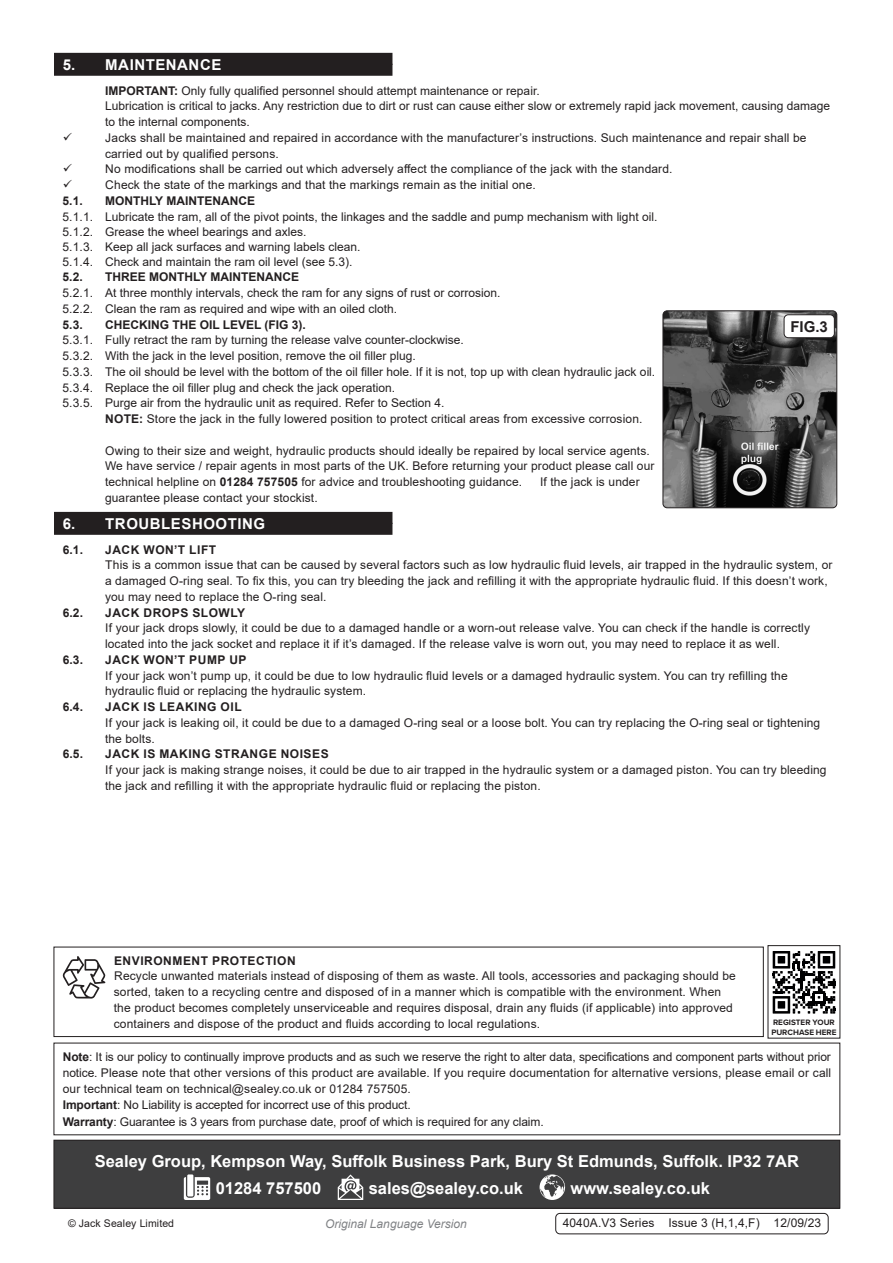
<style>
.page{position:relative;width:893px;height:1263px;background:#fff}
.page>*{position:absolute;margin:0;border:0;box-sizing:border-box;transform-origin:0 0}
.Footer_Contact_Information{font:700 16.5px "Arial";color:#fff}
.t1{font:700 15px "Arial";letter-spacing:.035em;color:#fff}
.t2{font:700 15px "Arial";color:#231f20}
.Body__Tabbed{font:12px/15.8px "Arial";letter-spacing:.01em;color:#231f20}
.Body{font:12px/15.8px "Arial";letter-spacing:.01em;color:#231f20}
.Important_Notification_Body{font:12px/16.2px "Arial";letter-spacing:-.01em;color:#231f20;text-align:justify}
.Body-2{font:700 12px "Arial";letter-spacing:.045em;color:#231f20}
.Body-3{font:700 12px "Arial";color:#231f20}
.Body__Footer{font:12px "Arial";letter-spacing:.01em;color:#231f20}
.t3{font:italic 12px "Arial";color:#808285}
.Body__Justified__7pt{font:10.5px "Arial";letter-spacing:.01em;color:#231f20}
.t4{font:700 8.1px/9.4px "Proxima Nova";color:#231f20}
.s1{font-weight:700}
</style>
<div class="page">
<div style="left:54px;top:1140px;width:786px;height:68px;background:#3e3e3f"></div>
<svg style="left:184px;top:1177px;width:26px;height:23px"></svg>
<div style="left:187px;top:1174px;width:6px;height:22px;background:#fff"></div>
<svg style="left:338px;top:1174px;width:25px;height:26px"></svg>
<svg style="left:540px;top:1174px;width:25px;height:26px"></svg>
<div style="left:54px;top:1140px;width:786px;height:68px;border:1px solid #231f20"></div>
<div style="left:54px;top:947px;width:710px;height:90px;border:1px solid #231f20"></div>
<svg style="left:63px;top:956px;width:42px;height:42px"></svg>
<svg style="left:772px;top:951px;width:64px;height:63px"></svg>
<div style="left:54px;top:64px;width:338px;height:12px;background:#231f20"></div>
<div style="left:54px;top:53px;width:338px;height:12px;background:#231f20"></div>
<div style="left:54px;top:523px;width:338px;height:12px;background:#231f20"></div>
<div style="left:54px;top:512px;width:338px;height:12px;background:#231f20"></div>
<img style="left:663px;top:311px;width:174px;height:197px">
<div style="left:663px;top:310px;width:174px;height:198px;border:1px solid #231f20;border-radius:4px"></div>
<div style="left:784px;top:315px;width:50px;height:23px;background:#fff;border-radius:4px"></div>
<div style="left:784px;top:314px;width:51px;height:24px;border:1px solid #231f20;border-radius:4px"></div>
<div style="left:555px;top:1213px;width:273px;height:21px;border:1px solid #231f20;border-radius:4px"></div>
<p class="t1" style="left:63px;top:54px;width:160px">5. MAINTENANCE</p>
<p class="Body__Tabbed" style="left:105px;top:82px;width:436px"><span class="s1">IMPORTANT:</span> Only fully qualified personnel should attempt maintenance or repair.</p>
<p class="Body__Tabbed" style="left:105px;top:98px;width:726px">Lubrication is critical to jacks. Any restriction due to dirt or rust can cause either slow or extremely rapid jack movement, causing damage to the internal components.</p>
<p class="Body" style="left:105px;top:130px;width:703px">Jacks shall be maintained and repaired in accordance with the manufacturer’s instructions. Such maintenance and repair shall be carried out by qualified persons.</p>
<p class="Body" style="left:105px;top:161px;width:569px">No modifications shall be carried out which adversely affect the compliance of the jack with the standard.</p>
<p class="Body" style="left:105px;top:177px;width:432px">Check the state of the markings and that the markings remain as the initial one.</p>
<p class="Body-2" style="left:63px;top:192px;width:22px">5.1.</p>
<p class="Body-3" style="left:105px;top:192px;width:152px">MONTHLY MAINTENANCE</p>
<p class="Body" style="left:63px;top:208px;width:596px">5.1.1. Lubricate the ram, all of the pivot points, the linkages and the saddle and pump mechanism with light oil.</p>
<p class="Body" style="left:63px;top:223px;width:245px">5.1.2. Grease the wheel bearings and axles.</p>
<p class="Body" style="left:63px;top:238px;width:299px">5.1.3. Keep all jack surfaces and warning labels clean.</p>
<p class="Body" style="left:63px;top:253px;width:291px">5.1.4. Check and maintain the ram oil level (see 5.3).</p>
<p class="Body-2" style="left:63px;top:269px;width:22px">5.2.</p>
<p class="Body-3" style="left:105px;top:269px;width:196px">THREE MONTHLY MAINTENANCE</p>
<p class="Body" style="left:63px;top:285px;width:440px">5.2.1. At three monthly intervals, check the ram for any signs of rust or corrosion.</p>
<p class="Body" style="left:63px;top:301px;width:336px">5.2.2. Clean the ram as required and wipe with an oiled cloth.</p>
<p class="Body-2" style="left:63px;top:316px;width:22px">5.3.</p>
<p class="Body-3" style="left:105px;top:316px;width:202px">CHECKING THE OIL LEVEL (FIG 3).</p>
<p class="Body" style="left:63px;top:332px;width:403px">5.3.1. Fully retract the ram by turning the release valve counter-clockwise.</p>
<p class="Body" style="left:63px;top:348px;width:355px">5.3.2. With the jack in the level position, remove the oil filler plug.</p>
<p class="Body" style="left:63px;top:364px;width:594px">5.3.3. The oil should be level with the bottom of the oil filler hole. If it is not, top up with clean hydraulic jack oil.</p>
<p class="Body" style="left:63px;top:379px;width:334px">5.3.4. Replace the oil filler plug and check the jack operation.</p>
<p class="Body" style="left:63px;top:395px;width:383px">5.3.5. Purge air from the hydraulic unit as required. Refer to Section 4.</p>
<p class="Body__Tabbed" style="left:105px;top:411px;width:539px"><span class="s1">NOTE:</span> Store the jack in the fully lowered position to protect critical areas from excessive corrosion.</p>
<p class="Body__Tabbed" style="left:105px;top:442px;width:551px">Owing to their size and weight, hydraulic products should ideally be repaired by local service agents.<br>We have service / repair agents in most parts of the UK. Before returning your product please call our technical helpline on <span class="s1">01284 757505</span> for advice and troubleshooting guidance.</p>
<p class="t2" style="left:790px;top:316px;width:39px">FIG.3</p>
<p class="Body__Tabbed" style="left:540px;top:474px;width:101px">If the jack is under</p>
<p class="Body__Tabbed" style="left:105px;top:490px;width:214px">guarantee please contact your stockist.</p>
<p class="t1" style="left:63px;top:513px;width:204px">6. TROUBLESHOOTING</p>
<p class="Body-2" style="left:63px;top:541px;width:22px">6.1.</p>
<p class="Body-2" style="left:105px;top:541px;width:112px">JACK WON’T LIFT</p>
<p class="Body__Tabbed" style="left:105px;top:557px;width:729px">This is a common issue that can be caused by several factors such as low hydraulic fluid levels, air trapped in the hydraulic system, or a damaged O-ring seal. To fix this, you can try bleeding the jack and refilling it with the appropriate hydraulic fluid. If this doesn’t work, you may need to replace the O-ring seal.</p>
<p class="Body-2" style="left:63px;top:604px;width:22px">6.2.</p>
<p class="Body-2" style="left:105px;top:604px;width:142px">JACK DROPS SLOWLY</p>
<p class="Body__Tabbed" style="left:105px;top:620px;width:706px">If your jack drops slowly, it could be due to a damaged handle or a worn-out release valve. You can check if the handle is correctly located into the jack socket and replace it if it’s damaged. If the release valve is worn out, you may need to replace it as well.</p>
<p class="Body-2" style="left:63px;top:651px;width:22px">6.3.</p>
<p class="Body-2" style="left:105px;top:651px;width:143px">JACK WON’T PUMP UP</p>
<p class="Body__Tabbed" style="left:105px;top:667px;width:684px">If your jack won’t pump up, it could be due to low hydraulic fluid levels or a damaged hydraulic system. You can try refilling the hydraulic fluid or replacing the hydraulic system.</p>
<p class="Body-2" style="left:63px;top:698px;width:22px">6.4.</p>
<p class="Body-2" style="left:105px;top:698px;width:138px">JACK IS LEAKING OIL</p>
<p class="Body__Tabbed" style="left:105px;top:715px;width:717px">If your jack is leaking oil, it could be due to a damaged O-ring seal or a loose bolt. You can try replacing the O-ring seal or tightening the bolts.</p>
<p class="Body-2" style="left:63px;top:746px;width:22px">6.5.</p>
<p class="Body-2" style="left:105px;top:746px;width:225px">JACK IS MAKING STRANGE NOISES</p>
<p class="Body__Tabbed" style="left:105px;top:762px;width:723px">If your jack is making strange noises, it could be due to air trapped in the hydraulic system or a damaged piston. You can try bleeding the jack and refilling it with the appropriate hydraulic fluid or replacing the piston.</p>
<p class="Body-2" style="left:114px;top:952px;width:183px">ENVIRONMENT PROTECTION</p>
<p class="Body" style="left:114px;top:968px;width:624px">Recycle unwanted materials instead of disposing of them as waste. All tools, accessories and packaging should be sorted, taken to a recycling centre and disposed of in a manner which is compatible with the environment. When the product becomes completely unserviceable and requires disposal, drain any fluids (if applicable) into approved containers and dispose of the product and fluids according to local regulations.</p>
<p class="t4" style="left:771px;top:1017px;width:67px">REGISTER YOUR<br>PURCHASE HERE</p>
<p class="Important_Notification_Body" style="left:63px;top:1048px;width:770px"><span class="s1">Note</span>: It is our policy to continually improve products and as such we reserve the right to alter data, specifications and component parts without prior notice. Please note that other versions of this product are available. If you require documentation for alternative versions, please email or call our technical team on technical@sealey.co.uk or 01284 757505.</p>
<p class="Important_Notification_Body" style="left:63px;top:1097px;width:349px"><span class="s1">Important</span>: No Liability is accepted for incorrect use of this product.</p>
<p class="Important_Notification_Body" style="left:63px;top:1113px;width:482px"><span class="s1">Warranty</span>: Guarantee is 3 years from purchase date, proof of which is required for any claim.</p>
<p class="Footer_Contact_Information" style="left:95px;top:1149px;width:706px">Sealey Group, Kempson Way, Suffolk Business Park, Bury St Edmunds, Suffolk. IP32 7AR</p>
<p class="Footer_Contact_Information" style="left:216px;top:1176px;width:107px">01284 757500</p>
<p class="Footer_Contact_Information" style="left:369px;top:1176px;width:156px">sales@sealey.co.uk</p>
<p class="Footer_Contact_Information" style="left:571px;top:1176px;width:141px">www.sealey.co.uk</p>
<p class="Body__Justified__7pt" style="left:68px;top:1216px;width:108px">© Jack Sealey Limited</p>
<p class="t3" style="left:325px;top:1216px;width:143px">Original Language Version</p>
<p class="Body__Footer" style="left:563px;top:1214px;width:260px">4040A.V3 Series Issue 3 (H,1,4,F) 12/09/23</p>
</div>
